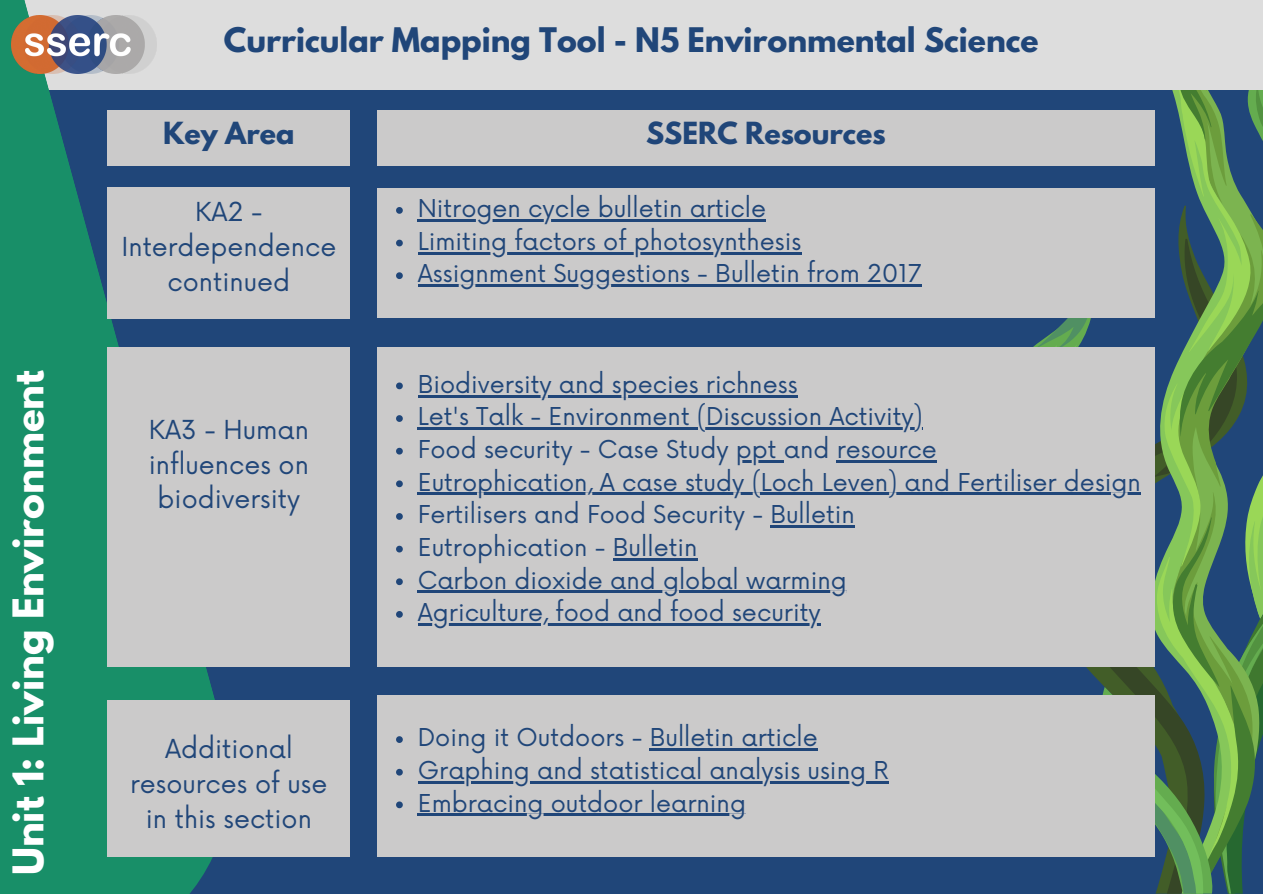
<style>
.page{position:relative;width:1263px;height:894px;background:#fff}
.page>*{position:absolute;margin:0;border:0;box-sizing:border-box;transform-origin:0 0}
.t1{font:700 37.5px "League Spartan";color:#fff}
.t2{font:700 30px "League Spartan";color:#204679}
.t3{font:700 27px "League Spartan";color:#204679}
.t4{font:25.5px/34.8px "Now";color:#204679;text-align:center}
.t5{font:24px "Now";color:#204679}
</style>
<div class="page">
<div style="left:0;top:0;width:1263px;height:893px;background:#204679"></div>
<svg style="left:995px;top:0;width:268px;height:893px"></svg>
<div style="left:0;top:0;width:1262px;height:89px;background:#ddd"></div>
<svg style="left:0;top:0;width:244px;height:893px;fill:#188f68"></svg>
<img style="left:11px;top:16px;width:145px;height:57px">
<div style="left:108px;top:110px;width:242px;height:56px;background:#cbcaca"></div>
<div style="left:377px;top:110px;width:777px;height:56px;background:#cbcaca"></div>
<div style="left:108px;top:187px;width:242px;height:131px;background:#cbcaca"></div>
<div style="left:377px;top:189px;width:777px;height:129px;background:#cbcaca"></div>
<svg style="left:396px;top:207px;width:7px;height:7px"></svg>
<hr style="left:418px;top:219px;width:348px;height:2px;background:#204679">
<svg style="left:396px;top:239px;width:7px;height:7px"></svg>
<hr style="left:418px;top:252px;width:383px;height:2px;background:#204679">
<svg style="left:396px;top:272px;width:7px;height:7px"></svg>
<hr style="left:418px;top:284px;width:504px;height:3px;background:#204679">
<div style="left:108px;top:347px;width:242px;height:319px;background:#cbcaca"></div>
<div style="left:377px;top:347px;width:777px;height:319px;background:#cbcaca"></div>
<svg style="left:396px;top:382px;width:7px;height:7px"></svg>
<hr style="left:418px;top:395px;width:380px;height:2px;background:#204679">
<svg style="left:396px;top:415px;width:7px;height:7px"></svg>
<hr style="left:418px;top:427px;width:505px;height:2px;background:#204679">
<svg style="left:396px;top:447px;width:7px;height:7px"></svg>
<hr style="left:736px;top:460px;width:48px;height:2px;background:#204679">
<hr style="left:837px;top:460px;width:100px;height:2px;background:#204679">
<svg style="left:396px;top:480px;width:7px;height:7px"></svg>
<hr style="left:418px;top:492px;width:723px;height:3px;background:#204679">
<svg style="left:396px;top:513px;width:7px;height:6px"></svg>
<hr style="left:770px;top:525px;width:85px;height:2px;background:#204679">
<svg style="left:396px;top:545px;width:7px;height:7px"></svg>
<hr style="left:613px;top:558px;width:84px;height:2px;background:#204679">
<svg style="left:396px;top:578px;width:7px;height:7px"></svg>
<hr style="left:418px;top:590px;width:429px;height:3px;background:#204679">
<svg style="left:396px;top:611px;width:7px;height:6px"></svg>
<hr style="left:418px;top:623px;width:403px;height:2px;background:#204679">
<div style="left:108px;top:700px;width:242px;height:156px;background:#cbcaca"></div>
<div style="left:377px;top:695px;width:777px;height:162px;background:#cbcaca"></div>
<svg style="left:396px;top:736px;width:7px;height:6px"></svg>
<hr style="left:650px;top:748px;width:168px;height:2px;background:#204679">
<svg style="left:396px;top:768px;width:7px;height:7px"></svg>
<hr style="left:418px;top:781px;width:470px;height:2px;background:#204679">
<svg style="left:396px;top:801px;width:7px;height:7px"></svg>
<hr style="left:418px;top:813px;width:328px;height:2px;background:#204679">
<p class="t1" style="left:10px;top:875px;width:506px;rotate:-90deg">Unit 1: Living Environment</p>
<p class="t2" style="left:224px;top:25px;width:816px">Curricular Mapping Tool - N5 Environmental Science</p>
<p class="t3" style="left:163px;top:120px;width:133px">Key Area</p>
<p class="t3" style="left:646px;top:120px;width:241px">SSERC Resources</p>
<p class="t4" style="left:121px;top:195px;width:216px">KA2 -<br>Interdependence continued</p>
<p class="t4" style="left:149px;top:413px;width:162px">KA3 - Human influences on biodiversity</p>
<p class="t5" style="left:418px;top:195px;width:350px">Nitrogen cycle bulletin article</p>
<p class="t5" style="left:418px;top:228px;width:385px">Limiting factors of photosynthesis</p>
<p class="t5" style="left:418px;top:260px;width:505px">Assignment Suggestions - Bulletin from 2017</p>
<p class="t5" style="left:418px;top:370px;width:381px">Biodiversity and species richness</p>
<p class="t5" style="left:418px;top:403px;width:507px">Let's Talk - Environment (Discussion Activity)</p>
<p class="t5" style="left:418px;top:435px;width:521px">Food security - Case Study ppt and resource</p>
<p class="t5" style="left:418px;top:468px;width:725px">Eutrophication, A case study (Loch Leven) and Fertiliser design</p>
<p class="t5" style="left:418px;top:501px;width:439px">Fertilisers and Food Security - Bulletin</p>
<p class="t5" style="left:418px;top:533px;width:281px">Eutrophication - Bulletin</p>
<p class="t5" style="left:418px;top:566px;width:431px">Carbon dioxide and global warming</p>
<p class="t5" style="left:418px;top:599px;width:404px">Agriculture, food and food security</p>
<p class="t4" style="left:130px;top:732px;width:199px">Additional resources of use in this section</p>
<p class="t5" style="left:418px;top:724px;width:402px">Doing it Outdoors - Bulletin article</p>
<p class="t5" style="left:418px;top:756px;width:472px">Graphing and statistical analysis using R</p>
<p class="t5" style="left:418px;top:789px;width:330px">Embracing outdoor learning</p>
</div>
